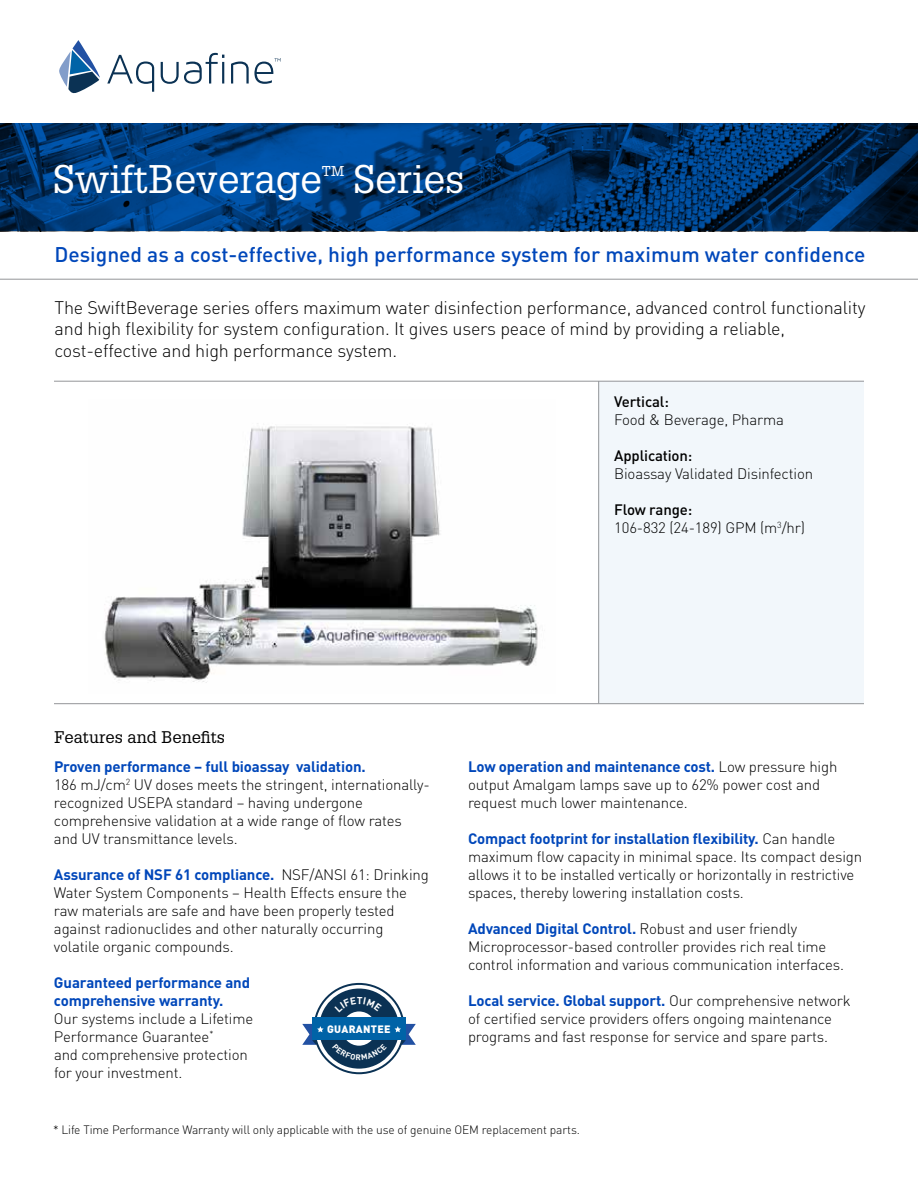
<style>
.page{position:relative;width:918px;height:1188px;background:#fff}
.page>*{position:absolute;margin:0;border:0;box-sizing:border-box;transform-origin:0 0}
.t1{font:39px "Glypha";color:#fff}
.t2{font:500 21px "DIN";color:#0047ba}
.t3{font:300 18px/21.6px "DIN";letter-spacing:-.01em;color:#000}
.t4{font:16.5px "Glypha";color:#000}
.t5{font:300 15px/18px "DIN";letter-spacing:-.01em;color:#000}
.t6{font:700 15px/18px "DIN";letter-spacing:-.01em;color:#0047ba}
.t7{font:500 15px "DIN";letter-spacing:-.01em;color:#000}
.t8{font:13.95px "Glypha";color:#fff}
.t9{font:300 12px "DIN";letter-spacing:-.01em;color:#000}
.t10{font:900 10.65px "DIN";letter-spacing:.025em;color:#fff}
.s1{font-weight:500}
.s2{font-weight:700;color:#0047ba}
</style>
<div class="page">
<div style="left:599px;top:381px;width:265px;height:323px;background:#f2f7fb"></div>
<svg style="left:0;top:123px;width:918px;height:108px;background:#003772"></svg>
<svg style="left:107px;top:55px;width:47px;height:37px"></svg>
<svg style="left:161px;top:53px;width:63px;height:31px"></svg>
<svg style="left:231px;top:58px;width:50px;height:26px"></svg>
<svg style="left:59px;top:40px;width:41px;height:53px"></svg>
<hr style="left:598px;top:381px;width:1px;height:323px;background:#939598">
<hr style="left:54px;top:703px;width:810px;height:1px;background:#939598">
<hr style="left:54px;top:381px;width:810px;height:1px;background:#939598">
<hr style="left:0;top:279px;width:918px;height:1px;background:#939598">
<img style="left:104px;top:423px;width:434px;height:260px">
<svg style="left:314px;top:984px;width:90px;height:89px"></svg>
<div style="left:319px;top:989px;width:80px;height:80px;background:#0b3254;border-radius:50%"></div>
<svg style="left:342px;top:1011px;width:34px;height:35px"></svg>
<div style="left:312px;top:1018px;width:94px;height:22px;background:#0063a7"></div>
<svg style="left:395px;top:1024px;width:21px;height:21px"></svg>
<svg style="left:302px;top:1024px;width:21px;height:21px"></svg>
<svg style="left:352px;top:1011px;width:14px;height:2px"></svg>
<svg style="left:332px;top:1043px;width:55px;height:17px"></svg>
<h1 class="t1" style="left:53px;top:155px;width:270px">SwiftBeverage</h1>
<p class="t8" style="left:322px;top:163px;width:24px">TM</p>
<h1 class="t1" style="left:354px;top:155px;width:113px">Series</h1>
<h2 class="t2" style="left:55px;top:241px;width:812px">Designed as a cost-effective, high performance system for maximum water confidence</h2>
<p class="t3" style="left:55px;top:296px;width:812px">The SwiftBeverage series offers maximum water disinfection performance, advanced control functionality and high flexibility for system configuration. It gives users peace of mind by providing a reliable, cost-effective and high performance system.</p>
<p class="t7" style="left:614px;top:392px;width:56px">Vertical:</p>
<p class="t5" style="left:614px;top:411px;width:171px">Food &amp; Beverage, Pharma</p>
<p class="t7" style="left:614px;top:446px;width:80px">Application:</p>
<p class="t5" style="left:614px;top:465px;width:200px">Bioassay Validated Disinfection</p>
<p class="t5" style="left:614px;top:501px;width:192px"><span class="s1">Flow range:<br></span>106-832 (24-189) GPM (m<sup>3</sup>/hr)</p>
<p class="t4" style="left:55px;top:727px;width:172px">Features and Benefits</p>
<p class="t5" style="left:54px;top:757px;width:377px"><span class="s2">Proven performance – full bioassay validation.<br></span>186 mJ/cm<sup>2</sup> UV doses meets the stringent, internationally&shy;recognized USEPA standard – having undergone comprehensive validation at a wide range of flow rates<br>and UV transmittance levels.</p>
<p class="t5" style="left:54px;top:865px;width:376px"><span class="s2">Assurance of NSF 61 compliance.</span> NSF/ANSI 61: Drinking Water System Components – Health Effects ensure the raw materials are safe and have been properly tested against radionuclides and other naturally occurring volatile organic compounds.</p>
<p class="t6" style="left:54px;top:973px;width:198px">Guaranteed performance and comprehensive warranty.</p>
<p class="t5" style="left:54px;top:1009px;width:201px">Our systems include a Lifetime<br>Performance Guarantee<sup>*<br></sup>and comprehensive protection for your investment.</p>
<p class="t10" style="left:327px;top:1022px;width:65px">GUARANTEE</p>
<p class="t5" style="left:468px;top:757px;width:371px"><span class="s2">Low operation and maintenance cost.</span> Low pressure high output Amalgam lamps save up to 62% power cost and request much lower maintenance.</p>
<p class="t5" style="left:468px;top:829px;width:396px"><span class="s2">Compact footprint for installation flexibility.</span> Can handle maximum flow capacity in minimal space. Its compact design allows it to be installed vertically or horizontally in restrictive spaces, thereby lowering installation costs.</p>
<p class="t5" style="left:468px;top:919px;width:378px"><span class="s2">Advanced Digital Control.</span> Robust and user friendly<br>Microprocessor-based controller provides rich real time control information and various communication interfaces.</p>
<p class="t5" style="left:468px;top:991px;width:384px"><span class="s2">Local service. Global support.</span> Our comprehensive network of certified service providers offers ongoing maintenance programs and fast response for service and spare parts.</p>
<p class="t9" style="left:53px;top:1122px;width:528px">* Life Time Performance Warranty will only applicable with the use of genuine OEM replacement parts.</p>
</div>
